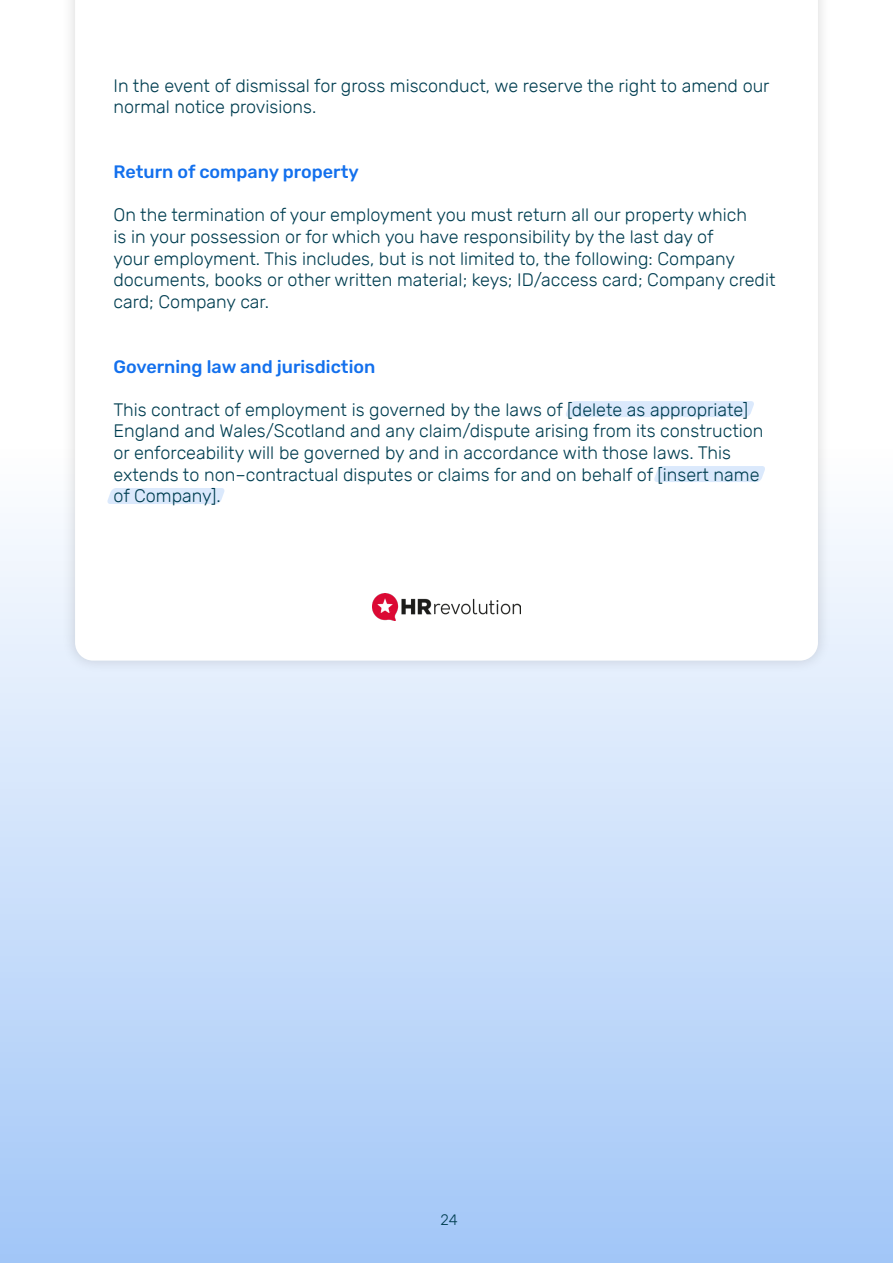
<style>
.page{position:relative;width:893px;height:1263px;background:#fff}
.page>*{position:absolute;margin:0;border:0;box-sizing:border-box;transform-origin:0 0}
.Template_copy{font:300 18px/21.6px "Rubik";color:#003e51}
.Template_title{font:500 18px "Rubik";color:#1370ed}
.t1{font:300 15px "Rubik";color:#003e51}
</style>
<div class="page">
<div style="left:0;top:445px;width:893px;height:818px;background:linear-gradient(to bottom,#fefefe,#a2c6f7)"></div>
<div style="left:61px;top:0;width:771px;height:674px;background:#000;opacity:.15"></div>
<svg style="left:75px;top:0;width:743px;height:661px"></svg>
<div style="left:565px;top:401px;width:190px;height:16px;background:#dbe9fc"></div>
<div style="left:653px;top:466px;width:113px;height:16px;background:#dbe9fc"></div>
<div style="left:106px;top:488px;width:120px;height:16px;background:#dbe9fc"></div>
<img style="left:372px;top:593px;width:149px;height:27px">
<p class="Template_copy" style="left:113px;top:75px;width:658px">In the event of dismissal for gross misconduct, we reserve the right to amend our normal notice provisions.</p>
<p class="Template_title" style="left:113px;top:162px;width:247px">Return of company property</p>
<p class="Template_copy" style="left:113px;top:205px;width:663px">On the termination of your employment you must return all our property which<br>is in your possession or for which you have responsibility by the last day of<br>your employment. This includes, but is not limited to, the following: Company documents, books or other written material; keys; ID/access card; Company credit card; Company car.</p>
<p class="Template_title" style="left:113px;top:356px;width:263px">Governing law and jurisdiction</p>
<p class="Template_copy" style="left:113px;top:399px;width:651px">This contract of employment is governed by the laws of [delete as appropriate] England and Wales/Scotland and any claim/dispute arising from its construction or enforceability will be governed by and in accordance with those laws. This extends to non–contractual disputes or claims for and on behalf of [insert name of Company].</p>
<p class="t1" style="left:440px;top:1211px;width:19px">24</p>
</div>
